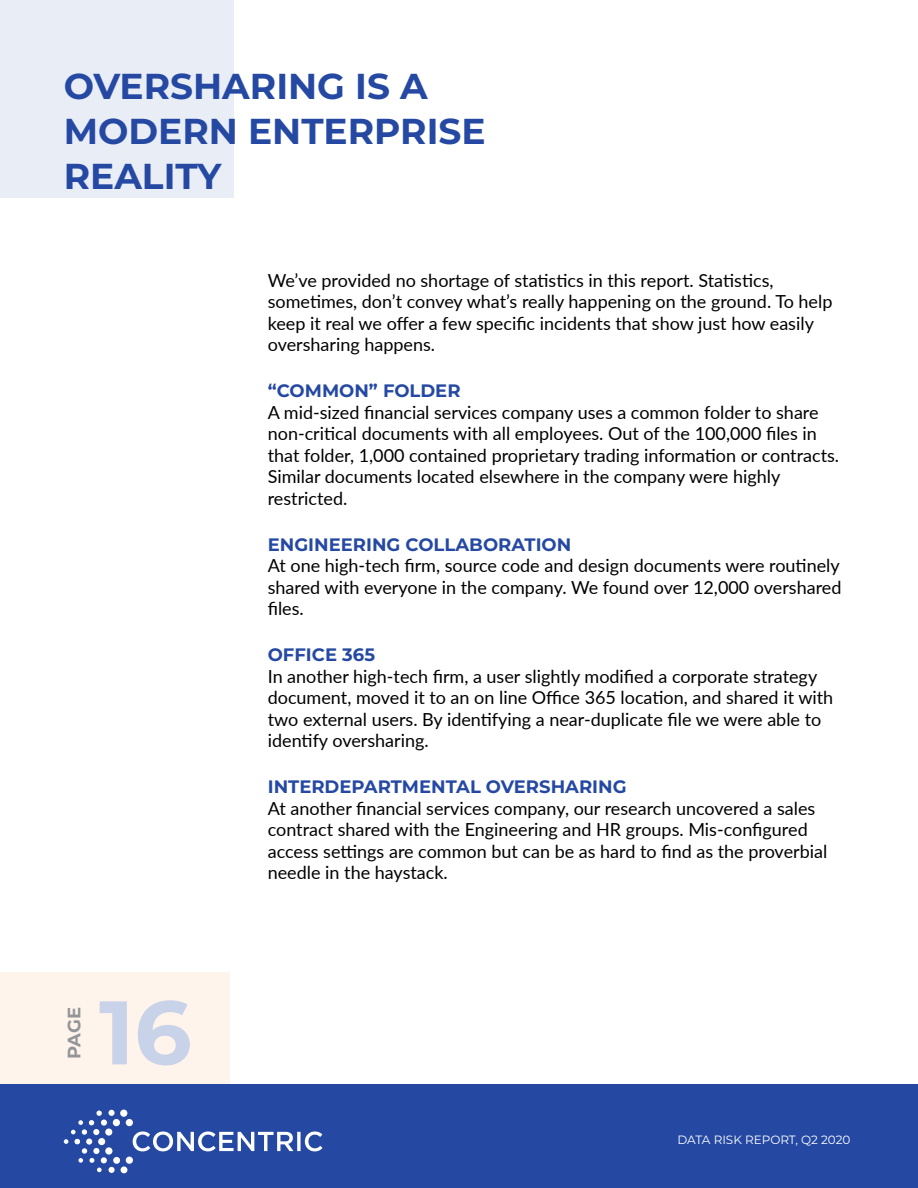
<style>
.page{position:relative;width:918px;height:1188px;background:#fff}
.page>*{position:absolute;margin:0;border:0;box-sizing:border-box;transform-origin:0 0}
.t1{font:700 90px "Montserrat";color:#c8d2e8}
.t2{font:700 36px/45px "Montserrat";color:#2549a3}
.t3{font:18px/21.6px "Lato";color:#000}
.t4{font:700 18px "Montserrat";color:#2549a3}
.t5{font:700 18px "Montserrat";color:#939598}
.t6{font:12px "Montserrat";color:#fff}
</style>
<div class="page">
<div style="left:0;top:972px;width:230px;height:216px;background:#fff4ec"></div>
<div style="left:0;top:1084px;width:918px;height:104px;background:#2549a3"></div>
<div style="left:0;top:0;width:233px;height:198px;background:#e9edf6"></div>
<svg style="left:133px;top:1132px;width:189px;height:19px"></svg>
<div style="left:126px;top:1119px;width:7px;height:7px;background:#fff;border-radius:50%"></div>
<div style="left:113px;top:1119px;width:7px;height:7px;background:#fff;border-radius:50%"></div>
<div style="left:108px;top:1110px;width:7px;height:6px;background:#f8f9fc;border-radius:50%"></div>
<div style="left:120px;top:1110px;width:7px;height:7px;background:#fff;border-radius:50%"></div>
<div style="left:126px;top:1157px;width:7px;height:7px;background:#fff;border-radius:50%"></div>
<div style="left:121px;top:1166px;width:6px;height:7px;background:#fff;border-radius:50%"></div>
<div style="left:113px;top:1157px;width:7px;height:7px;background:#fff;border-radius:50%"></div>
<svg style="left:64px;top:1111px;width:51px;height:62px"></svg>
<h2 class="t2" style="left:64px;top:62px;width:423px">OVERSHARING IS A<br>MODERN ENTERPRISE<br>REALITY</h2>
<p class="t5" style="left:61px;top:1059px;width:53px;rotate:-90deg">PAGE</p>
<h1 class="t1" style="left:99px;top:968px;width:94px">16</h1>
<p class="t3" style="left:268px;top:268px;width:566px">We’ve provided no shortage of statistics in this report. Statistics, sometimes, don’t convey what’s really happening on the ground. To help keep it real we offer a few specific incidents that show just how easily oversharing happens.</p>
<p class="t4" style="left:268px;top:378px;width:194px">“COMMON” FOLDER</p>
<p class="t3" style="left:268px;top:400px;width:573px">A mid-sized financial services company uses a common folder to share non-critical documents with all employees. Out of the 100,000 files in that folder, 1,000 contained proprietary trading information or contracts.<br>Similar documents located elsewhere in the company were highly restricted.</p>
<p class="t4" style="left:268px;top:531px;width:305px">ENGINEERING COLLABORATION</p>
<p class="t3" style="left:268px;top:554px;width:575px;text-align:justify">At one high-tech firm, source code and design documents were routinely shared with everyone in the company. We found over 12,000 overshared files.</p>
<p class="t4" style="left:268px;top:642px;width:109px">OFFICE 365</p>
<p class="t3" style="left:268px;top:664px;width:567px">In another high-tech firm, a user slightly modified a corporate strategy document, moved it to an on line Office 365 location, and shared it with two external users. By identifying a near-duplicate file we were able to identify oversharing.</p>
<p class="t4" style="left:268px;top:774px;width:360px">INTERDEPARTMENTAL OVERSHARING</p>
<p class="t3" style="left:268px;top:796px;width:561px">At another financial services company, our research uncovered a sales contract shared with the Engineering and HR groups. Mis-configured access settings are common but can be as hard to find as the proverbial needle in the haystack.</p>
<p class="t6" style="left:677px;top:1132px;width:175px">DATA RISK REPORT, Q2 2020</p>
</div>
